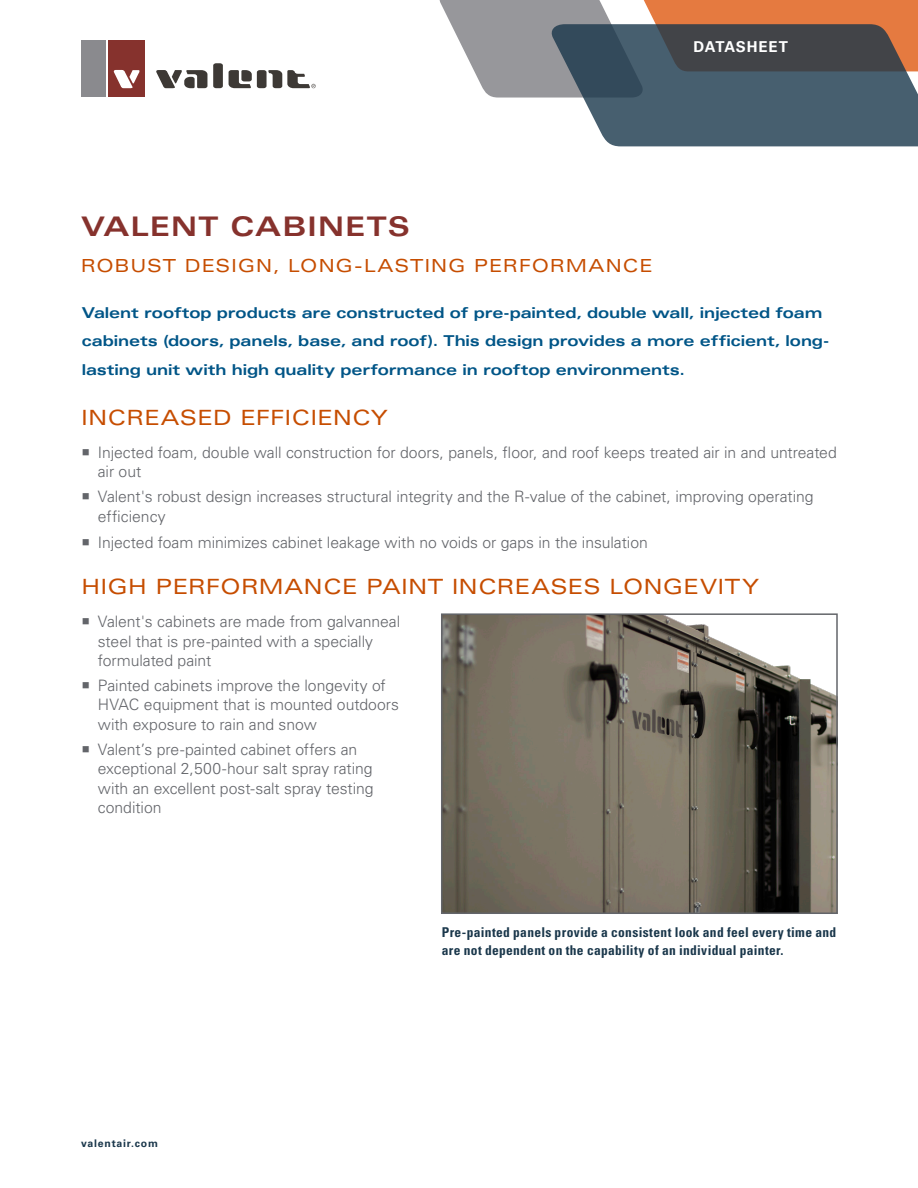
<style>
.page{position:relative;width:918px;height:1188px;background:#fff}
.page>*{position:absolute;margin:0;border:0;box-sizing:border-box;transform-origin:0 0}
.Head_1{font:700 expanded 27px "Univers LT Std";letter-spacing:.045em;color:#86322d}
.Head_3{font:expanded 21px "Univers LT Std";letter-spacing:.025em;color:#c64d00}
.Head_2{font:expanded 18px "Univers LT Std";letter-spacing:.055em;color:#c64d00}
.t1{font:300 15.75px/19.5px "Univers LT Std";letter-spacing:-.005em;color:#63656a}
.Intro_Paragraph{font:700 expanded 15px/28.5px "Univers LT Std";letter-spacing:-.005em;color:#005587}
.Document_type{font:700 15px "Univers LT Std";letter-spacing:.055em;color:#fff}
.t2{font:700 condensed 13.5px/18px "Univers LT Std";letter-spacing:.025em;color:#1a374b}
.Footer_valentair_com{font:700 10.5px "Univers LT Std";letter-spacing:.075em;color:#1a374b}
</style>
<div class="page">
<div style="left:109px;top:40px;width:36px;height:57px;background:#86322d"></div>
<div style="left:81px;top:40px;width:25px;height:57px;background:#8a8a8e"></div>
<svg style="left:113px;top:70px;width:27px;height:18px"></svg>
<svg style="left:156px;top:63px;width:160px;height:25px"></svg>
<svg style="left:439px;top:0;width:479px;height:98px"></svg>
<svg style="left:549px;top:24px;width:369px;height:122px;background:#54616b"></svg>
<img style="left:444px;top:616px;width:391px;height:295px">
<div style="left:441px;top:613px;width:397px;height:301px;border:2px solid #63656a"></div>
<p class="Document_type" style="left:694px;top:38px;width:96px">DATASHEET</p>
<p class="Head_1" style="left:81px;top:211px;width:330px">VALENT CABINETS</p>
<p class="Head_2" style="left:81px;top:255px;width:573px">ROBUST DESIGN, LONG-LASTING PERFORMANCE</p>
<p class="Intro_Paragraph" style="left:82px;top:298px;width:749px">Valent rooftop products are constructed of pre-painted, double wall, injected foam cabinets (doors, panels, base, and roof). This design provides a more efficient, long&shy;lasting unit with high quality performance in rooftop environments.</p>
<p class="Head_3" style="left:82px;top:405px;width:308px">INCREASED EFFICIENCY</p>
<p class="t1" style="left:98px;top:442px;width:741px">Injected foam, double wall construction for doors, panels, floor, and roof keeps treated air in and untreated air out</p>
<p class="t1" style="left:98px;top:487px;width:717px">Valent's robust design increases structural integrity and the R-value of the cabinet, improving operating efficiency</p>
<p class="t1" style="left:98px;top:533px;width:552px">Injected foam minimizes cabinet leakage with no voids or gaps in the insulation</p>
<p class="Head_3" style="left:82px;top:574px;width:679px">HIGH PERFORMANCE PAINT INCREASES LONGEVITY</p>
<p class="t1" style="left:98px;top:612px;width:304px">Valent's cabinets are made from galvanneal steel that is pre-painted with a specially formulated paint</p>
<p class="t1" style="left:98px;top:676px;width:303px">Painted cabinets improve the longevity of<br>HVAC equipment that is mounted outdoors with exposure to rain and snow</p>
<p class="t1" style="left:98px;top:739px;width:277px">Valent’s pre-painted cabinet offers an exceptional 2,500-hour salt spray rating with an excellent post-salt spray testing condition</p>
<p class="Footer_valentair_com" style="left:81px;top:1137px;width:79px">valentair.com</p>
<p class="t2" style="left:442px;top:923px;width:396px">Pre-painted panels provide a consistent look and feel every time and are not dependent on the capability of an individual painter.</p>
</div>
